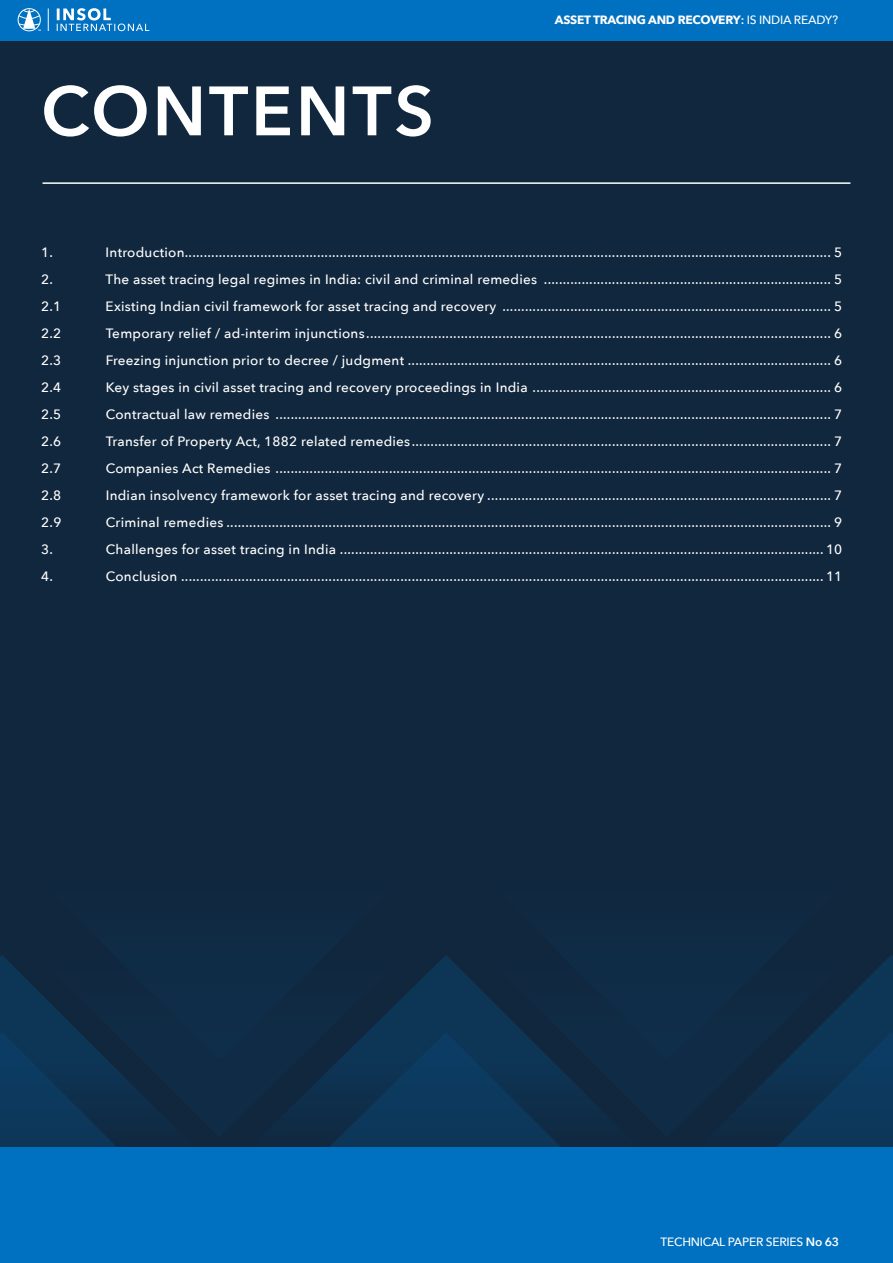
<style>
.page{position:relative;width:893px;height:1263px;background:#fff}
.page>*{position:absolute;margin:0;border:0;box-sizing:border-box;transform-origin:0 0}
.t1{font:600 69px "Avenir Next";letter-spacing:.04em;color:#fff}
.t2{font:500 13.5px "Avenir Next";letter-spacing:.02em;color:#fff}
.t3{font:700 12px "Avenir Next";letter-spacing:-.02em;color:#fff}
.t4{font:500 12px "Avenir Next";letter-spacing:-.02em;color:#fff}
.s1{font-weight:600}
.s2{font-weight:500}
</style>
<div class="page">
<div style="left:0;top:40px;width:893px;height:1223px;background:#11273d"></div>
<div style="left:0;top:0;width:893px;height:40px;background:#0070c0"></div>
<hr style="left:43px;top:182px;width:807px;height:2px;background:#fff">
<div style="left:0;top:1147px;width:893px;height:116px;background:#0070c0"></div>
<svg style="left:0;top:1137px;width:116px;height:10px"></svg>
<div style="left:330px;top:1137px;width:230px;height:10px;background:#0d3557"></div>
<svg style="left:453px;top:1060px;width:153px;height:77px"></svg>
<svg style="left:453px;top:962px;width:207px;height:98px"></svg>
<svg style="left:0;top:1060px;width:453px;height:77px;fill:#0f2f4b"></svg>
<svg style="left:0;top:955px;width:453px;height:105px"></svg>
<svg style="left:660px;top:955px;width:233px;height:77px"></svg>
<svg style="left:660px;top:1032px;width:233px;height:115px"></svg>
<div style="left:18px;top:8px;width:23px;height:23px;border:1px solid #fff;border-radius:50%"></div>
<svg style="left:48px;top:8px;width:1px;height:23px"></svg>
<svg style="left:57px;top:8px;width:93px;height:23px"></svg>
<svg style="left:18px;top:9px;width:23px;height:22px"></svg>
<h1 class="t1" style="left:41px;top:52px;width:394px">CONTENTS</h1>
<p class="t3" style="left:555px;top:9px;width:285px">ASSET TRACING AND RECOVERY<span class="s1">:</span> <span class="s2">IS INDIA READY?</span></p>
<p class="t2" style="left:41px;top:241px;width:13px">1.</p>
<p class="t2" style="left:106px;top:241px;width:738px">Introduction........................................................................................................................................................................... 5</p>
<p class="t2" style="left:41px;top:268px;width:13px">2.</p>
<p class="t2" style="left:106px;top:268px;width:738px">The asset tracing legal regimes in India: civil and criminal remedies ............................................................................ 5</p>
<p class="t2" style="left:41px;top:295px;width:22px">2.1</p>
<p class="t2" style="left:106px;top:295px;width:738px">Existing Indian civil framework for asset tracing and recovery ....................................................................................... 5</p>
<p class="t2" style="left:41px;top:322px;width:22px">2.2</p>
<p class="t2" style="left:106px;top:322px;width:738px">Temporary relief / ad-interim injunctions........................................................................................................................... 6</p>
<p class="t2" style="left:41px;top:349px;width:22px">2.3</p>
<p class="t2" style="left:106px;top:349px;width:738px">Freezing injunction prior to decree / judgment ................................................................................................................ 6</p>
<p class="t2" style="left:41px;top:376px;width:22px">2.4</p>
<p class="t2" style="left:106px;top:376px;width:738px">Key stages in civil asset tracing and recovery proceedings in India ............................................................................... 6</p>
<p class="t2" style="left:41px;top:403px;width:22px">2.5</p>
<p class="t2" style="left:106px;top:403px;width:738px">Contractual law remedies ................................................................................................................................................... 7</p>
<p class="t2" style="left:41px;top:430px;width:22px">2.6</p>
<p class="t2" style="left:106px;top:430px;width:738px">Transfer of Property Act, 1882 related remedies............................................................................................................... 7</p>
<p class="t2" style="left:41px;top:457px;width:22px">2.7</p>
<p class="t2" style="left:106px;top:457px;width:738px">Companies Act Remedies ................................................................................................................................................... 7</p>
<p class="t2" style="left:41px;top:484px;width:22px">2.8</p>
<p class="t2" style="left:106px;top:484px;width:738px">Indian insolvency framework for asset tracing and recovery ........................................................................................... 7</p>
<p class="t2" style="left:41px;top:511px;width:22px">2.9</p>
<p class="t2" style="left:106px;top:511px;width:738px">Criminal remedies ................................................................................................................................................................ 9</p>
<p class="t2" style="left:41px;top:538px;width:13px">3.</p>
<p class="t2" style="left:106px;top:538px;width:738px">Challenges for asset tracing in India ................................................................................................................................ 10</p>
<p class="t2" style="left:41px;top:565px;width:13px">4.</p>
<p class="t2" style="left:106px;top:565px;width:738px">Conclusion .......................................................................................................................................................................... 11</p>
<p class="t4" style="left:660px;top:1232px;width:180px">TECHNICAL PAPER SERIES <span class="s1">No 63</span></p>
<p class="t4" style="left:741px;top:1232px;width:9px">P</p>
</div>
